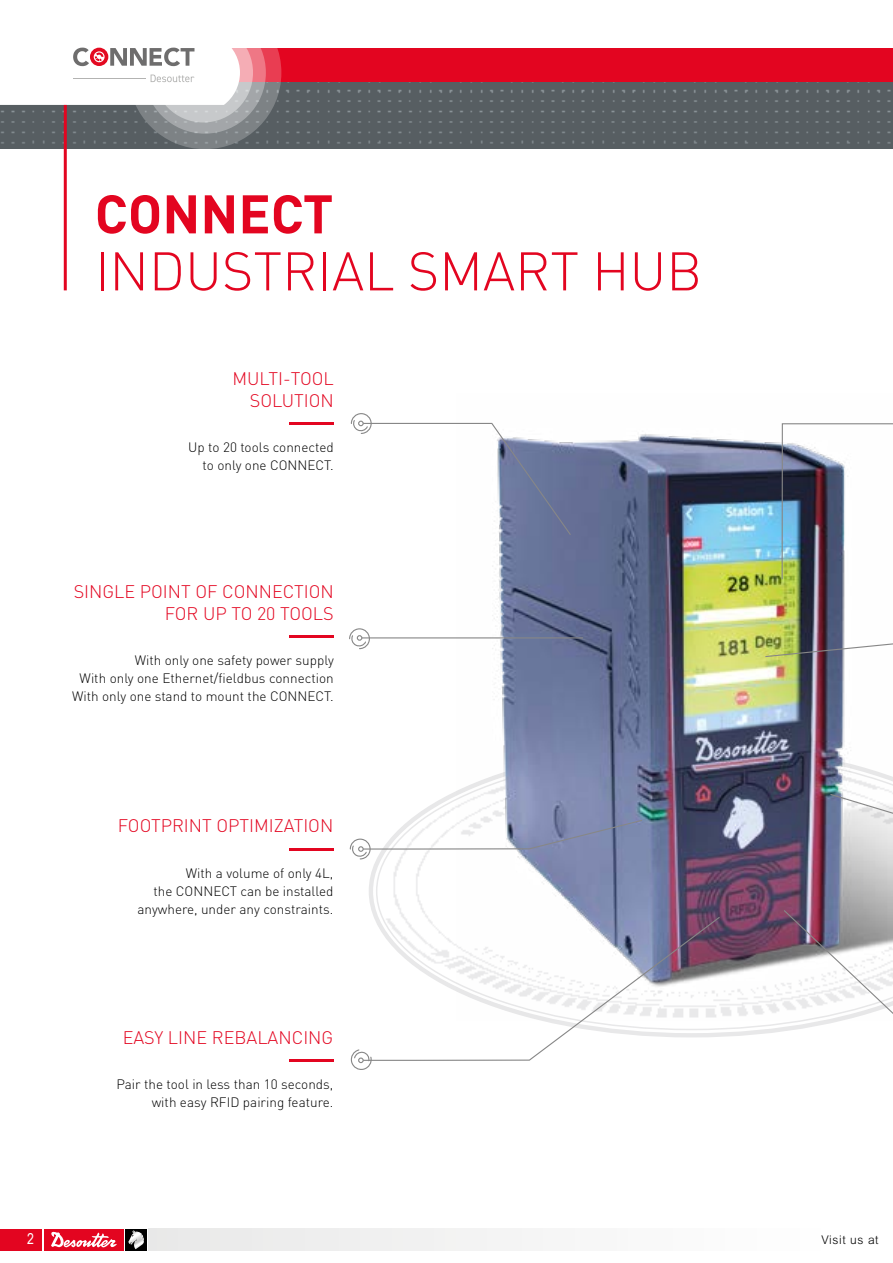
<style>
.page{position:relative;width:893px;height:1263px;background:#fff}
.page>*{position:absolute;margin:0;border:0;box-sizing:border-box;transform-origin:0 0}
.t1{font:300 53.55px "DIN";color:#e30520}
.t2{font:700 53.55px "DIN";color:#e30520}
.t3{font:300 18px/21.6px "DIN";color:#e30520;text-align:right}
.t4{font:15px "Arial Narrow";color:#fff}
.t5{font:300 13.5px/18px "DIN";color:#000;text-align:right}
.t6{font:300 12px "Arial MT Std";letter-spacing:.05em;color:#000}
</style>
<div class="page">
<div style="left:0;top:49px;width:893px;height:34px;background:#e30520"></div>
<div style="left:0;top:1229px;width:43px;height:21px;background:#e30520"></div>
<svg style="left:125px;top:1229px;width:1px;height:21px"></svg>
<div style="left:126px;top:1229px;width:21px;height:21px;background:#000"></div>
<div style="left:44px;top:1229px;width:80px;height:21px;background:#e30520"></div>
<svg style="left:51px;top:1231px;width:66px;height:16px"></svg>
<svg style="left:128px;top:1230px;width:16px;height:19px"></svg>
<div style="left:281px;top:83px;width:612px;height:66px;background:#575e62"></div>
<svg style="left:0;top:47px;width:281px;height:102px"></svg>
<hr style="left:73px;top:78px;width:73px;height:1px;background:#b3b3b2">
<div style="left:148px;top:1229px;width:675px;height:21px;background:#f3f3f3"></div>
<svg style="left:376px;top:791px;width:406px;height:239px"></svg>
<img style="left:456px;top:434px;width:437px;height:587px">
<hr style="left:64px;top:105px;width:3px;height:185px;background:#e30520">
<hr style="left:289px;top:422px;width:45px;height:2px;background:#e30520">
<hr style="left:289px;top:635px;width:45px;height:2px;background:#e30520">
<hr style="left:289px;top:848px;width:44px;height:2px;background:#e30520">
<hr style="left:289px;top:1059px;width:44px;height:2px;background:#e30520">
<hr style="left:362px;top:637px;width:221px;height:1px;background:#878787">
<svg style="left:372px;top:916px;width:349px;height:145px"></svg>
<svg style="left:350px;top:413px;width:222px;height:123px"></svg>
<svg style="left:349px;top:628px;width:21px;height:22px"></svg>
<svg style="left:349px;top:819px;width:294px;height:41px"></svg>
<svg style="left:350px;top:1049px;width:22px;height:21px"></svg>
<svg style="left:782px;top:909px;width:111px;height:123px"></svg>
<svg style="left:781px;top:423px;width:112px;height:157px"></svg>
<svg style="left:829px;top:793px;width:64px;height:60px"></svg>
<svg style="left:764px;top:630px;width:129px;height:28px"></svg>
<h1 class="t2" style="left:95px;top:179px;width:240px">CONNECT</h1>
<h1 class="t1" style="left:95px;top:238px;width:609px">INDUSTRIAL SMART HUB</h1>
<h2 class="t3" style="left:232px;top:368px;width:103px">MULTI-TOOL<br>SOLUTION</h2>
<p class="t5" style="left:188px;top:438px;width:147px">Up to 20 tools connected to only one CONNECT.</p>
<h2 class="t3" style="left:74px;top:581px;width:262px">SINGLE POINT OF CONNECTION<br>FOR UP TO 20 TOOLS</h2>
<p class="t5" style="left:72px;top:651px;width:263px">With only one safety power supply<br>With only one Ethernet/fieldbus connection<br>With only one stand to mount the CONNECT.</p>
<h2 class="t3" style="left:118px;top:815px;width:217px">FOOTPRINT OPTIMIZATION</h2>
<p class="t5" style="left:137px;top:864px;width:197px">With a volume of only 4L,<br>the CONNECT can be installed anywhere, under any constraints.</p>
<h2 class="t3" style="left:123px;top:1026px;width:212px">EASY LINE REBALANCING</h2>
<p class="t5" style="left:116px;top:1075px;width:218px">Pair the tool in less than 10 seconds, with easy RFID pairing feature.</p>
<p class="t4" style="left:27px;top:1228px;width:8px">2</p>
<p class="t6" style="left:822px;top:1233px;width:58px">Visit us at</p>
</div>
